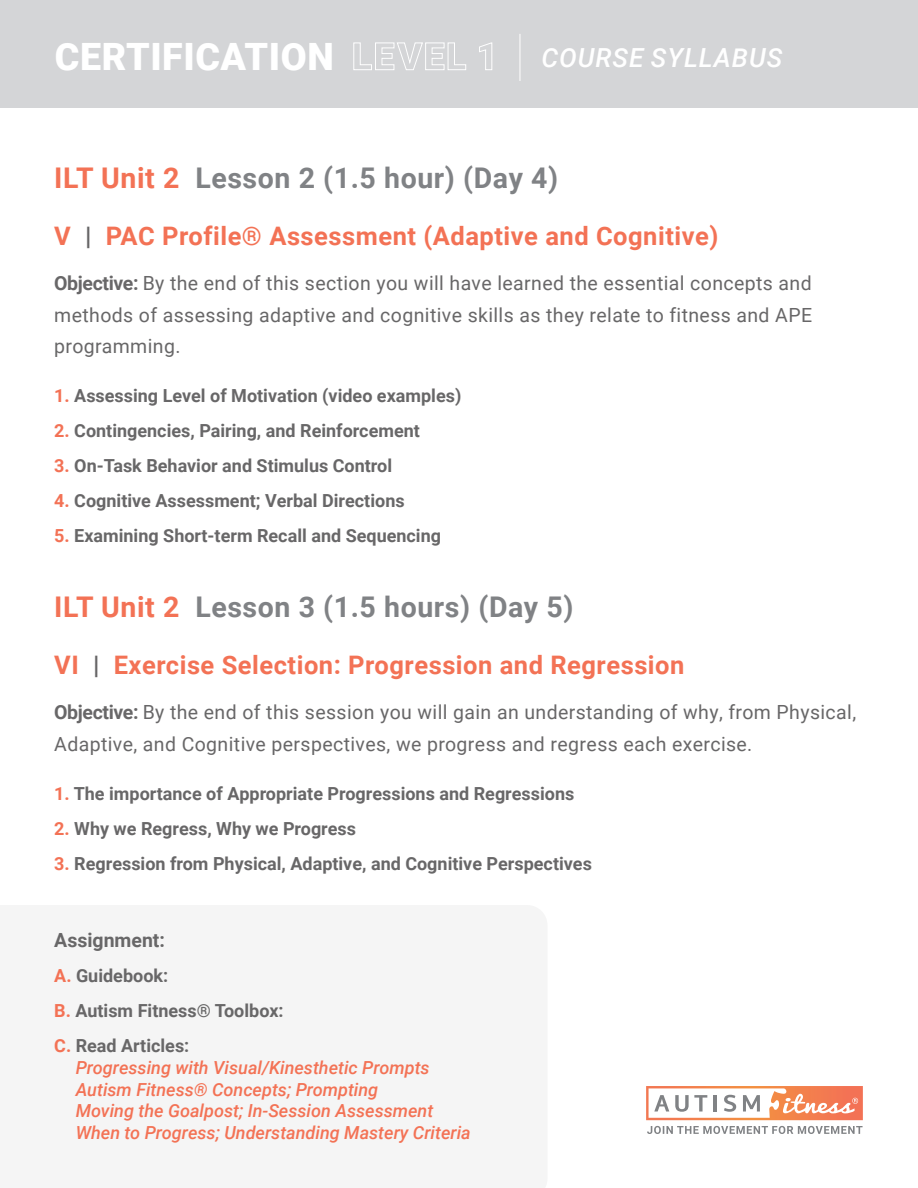
<style>
.page{position:relative;width:918px;height:1188px;background:#fff}
.page>*{position:absolute;margin:0;border:0;box-sizing:border-box;transform-origin:0 0}
.t1{font:900 37.65px "Roboto";letter-spacing:.015em;color:#fff}
.t2{font:700 28.5px "Roboto";letter-spacing:.02em;color:#808285}
.t3{font:700 25.5px "Roboto";letter-spacing:.02em;color:#f37255}
.t4{font:19.5px/31.5px "Roboto";letter-spacing:.02em;color:#686768;text-align:justify}
.t5{font:700 19.5px "Roboto";color:#686768}
.t6{font:700 18px/35.1px "Roboto";color:#686768}
.t7{font:italic 500 18px/21.6px "Roboto";color:#f37255}
.s1{font-weight:500;font-style:italic;font-size:26.25px}
.s2{color:#f37255}
.s3{color:#686768}
.s4{font-weight:700}
</style>
<div class="page">
<svg style="left:646px;top:1086px;width:217px;height:48px"></svg>
<div style="left:0;top:0;width:918px;height:108px;background:#d4d5d7"></div>
<hr style="left:519px;top:34px;width:1px;height:47px;background:#fff">
<h1 class="t1" style="left:55px;top:30px;width:729px">CERTIFICATION LEVEL 1 <span class="s1">COURSE SYLLABUS</span></h1>
<h2 class="t2" style="left:54px;top:157px;width:506px"><span class="s2">ILT Unit 2</span> Lesson 2 (1.5 hour) (Day 4)</h2>
<h3 class="t3" style="left:54px;top:218px;width:666px">V <span class="s3">|</span> PAC Profile® Assessment (Adaptive and Cognitive)</h3>
<p class="t4" style="left:54px;top:267px;width:759px"><span class="s4">Objective:</span> By the end of this section you will have learned the essential concepts and methods of assessing adaptive and cognitive skills as they relate to fitness and APE programming.</p>
<p class="t6" style="left:54px;top:377px;width:409px"><span class="s2">1.</span> Assessing Level of Motivation (video examples)</p>
<p class="t6" style="left:54px;top:412px;width:367px"><span class="s2">2.</span> Contingencies, Pairing, and Reinforcement</p>
<p class="t6" style="left:54px;top:447px;width:339px"><span class="s2">3.</span> On-Task Behavior and Stimulus Control</p>
<p class="t6" style="left:54px;top:482px;width:352px"><span class="s2">4.</span> Cognitive Assessment; Verbal Directions</p>
<p class="t6" style="left:54px;top:518px;width:388px"><span class="s2">5.</span> Examining Short-term Recall and Sequencing</p>
<h2 class="t2" style="left:54px;top:587px;width:521px"><span class="s2">ILT Unit 2</span> Lesson 3 (1.5 hours) (Day 5)</h2>
<h3 class="t3" style="left:54px;top:648px;width:632px">VI <span class="s3">|</span> Exercise Selection: Progression and Regression</h3>
<p class="t4" style="left:54px;top:696px;width:803px"><span class="s4">Objective:</span> By the end of this session you will gain an understanding of why, from Physical,<br>Adaptive, and Cognitive perspectives, we progress and regress each exercise.</p>
<p class="t6" style="left:54px;top:775px;width:522px"><span class="s2">1.</span> The importance of Appropriate Progressions and Regressions</p>
<p class="t6" style="left:54px;top:810px;width:303px"><span class="s2">2.</span> Why we Regress, Why we Progress</p>
<p class="t6" style="left:54px;top:845px;width:539px"><span class="s2">3.</span> Regression from Physical, Adaptive, and Cognitive Perspectives</p>
<p class="t5" style="left:54px;top:927px;width:112px">Assignment:</p>
<p class="t6" style="left:54px;top:958px;width:231px"><span class="s2">A.</span> Guidebook:<br><span class="s2">B.</span> Autism Fitness® Toolbox:<br><span class="s2">C.</span> Read Articles:</p>
<p class="t7" style="left:76px;top:1056px;width:397px">Progressing with Visual/Kinesthetic Prompts Autism Fitness® Concepts; Prompting<br>Moving the Goalpost; In-Session Assessment When to Progress; Understanding Mastery Criteria</p>
</div>
